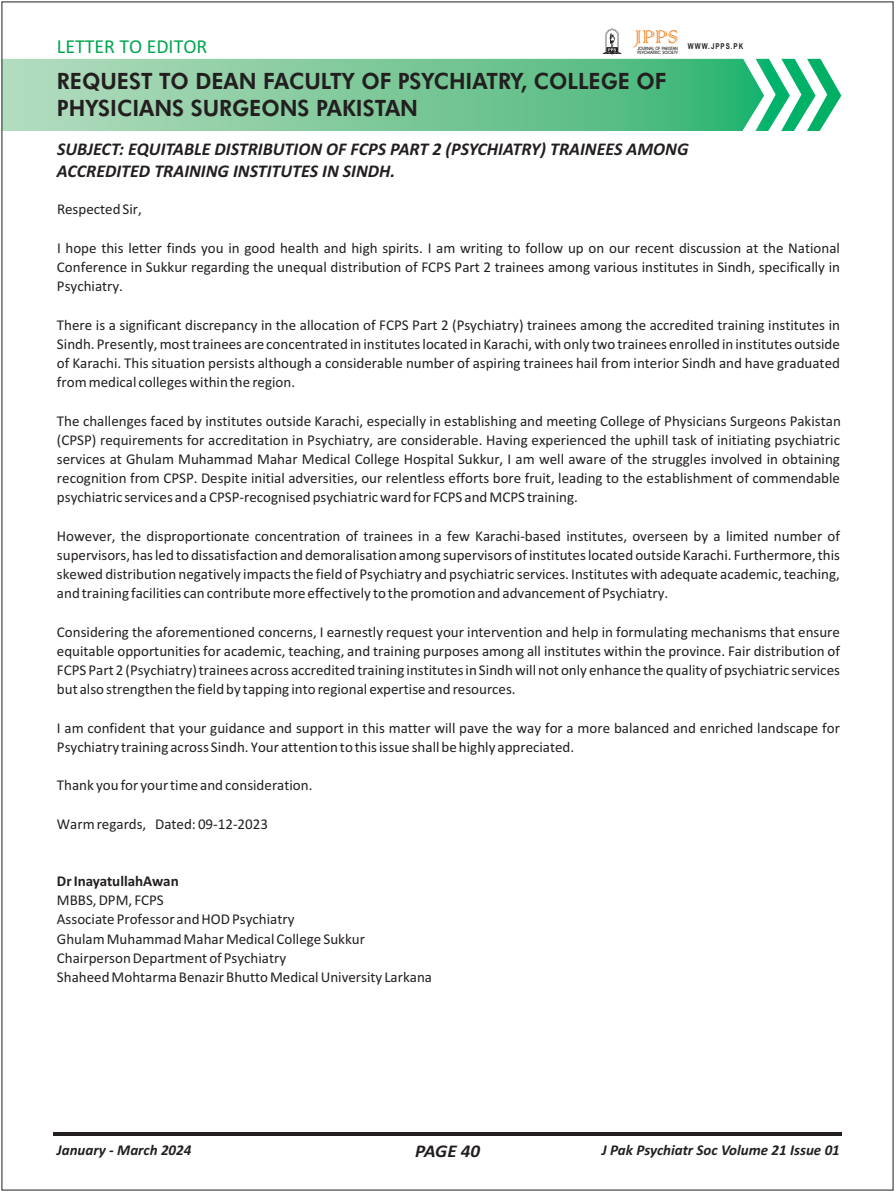
<style>
.page{position:relative;width:895px;height:1192px;background:#fff}
.page>*{position:absolute;margin:0;border:0;box-sizing:border-box;transform-origin:0 0}
.t1{font:24.45px "Colonna";color:#f5821f;scale:.94 1}
.t2{font:800 22.5px/27px "Futura BT";color:#231f20;scale:.95 1}
.t3{font:19.95px "Calibri";color:#00a650}
.t4{font:italic 700 18px/21.9px "Calibri";color:#231f20}
.t5{font:italic 700 18px "Calibri";color:#231f20;scale:1.06 1}
.t6{font:15px/19.2px "Calibri";color:#231f20;text-align:justify}
.t7{font:italic 700 15px "Calibri";color:#231f20}
.t8{font:700 15px "Calibri";color:#231f20}
.t9{font:700 8.1px "Arial Narrow";letter-spacing:.125em;color:#231f20;scale:.95 1}
.t10{font:500 4.5px/4.7px "Avant Garde IT Cby BT";color:#231f20;scale:.91 1}
</style>
<div class="page">
<svg style="left:4px;top:59px;width:837px;height:72px;background:#7bca9c"></svg>
<hr style="left:53px;top:1132px;width:789px;height:4px;background:#231f20">
<svg style="left:603px;top:28px;width:18px;height:26px"></svg>
<h1 class="t1" style="left:635px;top:21px;width:48px">JPPS</h1>
<h3 class="t3" style="left:57px;top:38px;width:152px">LETTER TO EDITOR</h3>
<h2 class="t2" style="left:57px;top:70px;width:643px">REQUEST TO DEAN FACULTY OF PSYCHIATRY, COLLEGE OF<br>PHYSICIANS SURGEONS PAKISTAN</h2>
<p class="t10" style="left:637px;top:46px;width:46px">JOURNAL OF PAKISTAN<br>PSYCHIATRIC SOCIETY</p>
<p class="t9" style="left:688px;top:43px;width:60px">WWW.JPPS.PK</p>
<p class="t4" style="left:57px;top:139px;width:633px">SUBJECT: EQUITABLE DISTRIBUTION OF FCPS PART 2 (PSYCHIATRY) TRAINEES AMONG<br>ACCREDITED TRAINING INSTITUTES IN SINDH.</p>
<p class="t6" style="left:57px;top:201px;width:86px">Respected Sir,</p>
<p class="t6" style="left:57px;top:239px;width:784px">I hope this letter finds you in good health and high spirits. I am writing to follow up on our recent discussion at the National Conference in Sukkur regarding the unequal distribution of FCPS Part 2 trainees among various institutes in Sindh, specifically in Psychiatry.</p>
<p class="t6" style="left:57px;top:316px;width:784px">There is a significant discrepancy in the allocation of FCPS Part 2 (Psychiatry) trainees among the accredited training institutes in Sindh. Presently, most trainees are concentrated in institutes located in Karachi, with only two trainees enrolled in institutes outside of Karachi. This situation persists although a considerable number of aspiring trainees hail from interior Sindh and have graduated from medical colleges within the region.</p>
<p class="t6" style="left:57px;top:412px;width:785px">The challenges faced by institutes outside Karachi, especially in establishing and meeting College of Physicians Surgeons Pakistan (CPSP) requirements for accreditation in Psychiatry, are considerable. Having experienced the uphill task of initiating psychiatric services at Ghulam Muhammad Mahar Medical College Hospital Sukkur, I am well aware of the struggles involved in obtaining recognition from CPSP. Despite initial adversities, our relentless efforts bore fruit, leading to the establishment of commendable psychiatric services and a CPSP-recognised psychiatric ward for FCPS and MCPS training.</p>
<p class="t6" style="left:57px;top:527px;width:784px">However, the disproportionate concentration of trainees in a few Karachi-based institutes, overseen by a limited number of supervisors, has led to dissatisfaction and demoralisation among supervisors of institutes located outside Karachi. Furthermore, this skewed distribution negatively impacts the field of Psychiatry and psychiatric services. Institutes with adequate academic, teaching, and training facilities can contribute more effectively to the promotion and advancement of Psychiatry.</p>
<p class="t6" style="left:57px;top:623px;width:784px">Considering the aforementioned concerns, I earnestly request your intervention and help in formulating mechanisms that ensure equitable opportunities for academic, teaching, and training purposes among all institutes within the province. Fair distribution of FCPS Part 2 (Psychiatry) trainees across accredited training institutes in Sindh will not only enhance the quality of psychiatric services but also strengthen the field by tapping into regional expertise and resources.</p>
<p class="t6" style="left:57px;top:719px;width:784px">I am confident that your guidance and support in this matter will pave the way for a more balanced and enriched landscape for<br>Psychiatry training across Sindh. Your attention to this issue shall be highly appreciated.</p>
<p class="t6" style="left:57px;top:777px;width:257px">Thank you for your time and consideration.</p>
<p class="t6" style="left:57px;top:815px;width:213px">Warm regards, Dated: 09-12-2023</p>
<p class="t8" style="left:57px;top:875px;width:123px">Dr InayatullahAwan</p>
<p class="t6" style="left:57px;top:892px;width:377px;text-align:left">MBBS, DPM, FCPS<br>Associate Professor and HOD Psychiatry<br>Ghulam Muhammad Mahar Medical College Sukkur Chairperson Department of Psychiatry<br>Shaheed Mohtarma Benazir Bhutto Medical University Larkana</p>
<p class="t7" style="left:57px;top:1144px;width:136px">January - March 2024</p>
<p class="t7" style="left:602px;top:1144px;width:240px">J Pak Psychiatr Soc Volume 21 Issue 01</p>
<p class="t5" style="left:415px;top:1144px;width:63px">PAGE 40</p>
</div>
